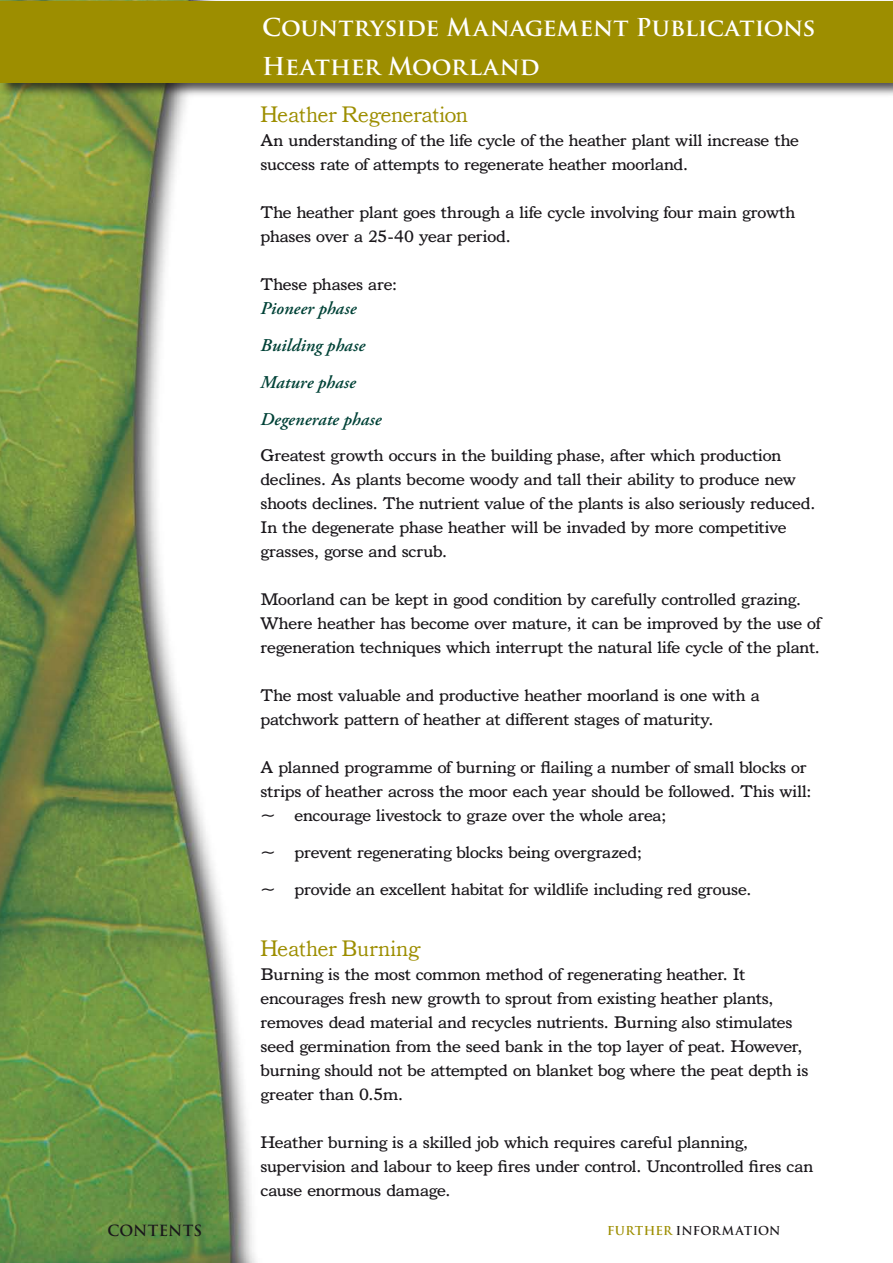
<style>
.page{position:relative;width:893px;height:1263px;background:#fff}
.page>*{position:absolute;margin:0;border:0;box-sizing:border-box;transform-origin:0 0}
.t1{font:700 24px/39.8px "Trajan Pro";letter-spacing:-.005em;color:#fff}
.t2{font:21px "Bookman BT Roman Headline";letter-spacing:-.02em;color:#9d8e00}
.t3{font:18px/24px "Bookman BT";letter-spacing:-.015em;color:#1a171b}
.t4{font:italic 600 18px/36.8px "Adobe Garamond Pro";letter-spacing:.005em;color:#004237}
.t5{font:700 15px "Trajan Pro";letter-spacing:.005em;color:#1a171b}
.t6{font:700 12px "Trajan Pro";letter-spacing:.015em;color:#1a171b}
.s1{color:#9d8e00}
</style>
<div class="page">
<img style="left:0;top:97px;width:256px;height:1166px">
<div style="left:0;top:0;width:893px;height:97px;background:#1a171b;opacity:.75"></div>
<div style="left:1px;top:1px;width:892px;height:82px;background:#9d8e00"></div>
<h1 class="t1" style="left:262px;top:7px;width:555px">Countryside Management Publications<br>Heather Moorland</h1>
<p class="t2" style="left:260px;top:103px;width:209px">Heather Regeneration</p>
<p class="t3" style="left:260px;top:128px;width:540px">An understanding of the life cycle of the heather plant will increase the success rate of attempts to regenerate heather moorland.</p>
<p class="t3" style="left:260px;top:200px;width:536px">The heather plant goes through a life cycle involving four main growth phases over a 25-40 year period.</p>
<p class="t3" style="left:260px;top:272px;width:138px">These phases are:</p>
<p class="t4" style="left:260px;top:291px;width:123px">Pioneer phase<br>Building phase<br>Mature phase<br>Degenerate phase</p>
<p class="t3" style="left:260px;top:443px;width:556px">Greatest growth occurs in the building phase, after which production declines. As plants become woody and tall their ability to produce new shoots declines. The nutrient value of the plants is also seriously reduced.<br>In the degenerate phase heather will be invaded by more competitive grasses, gorse and scrub.</p>
<p class="t3" style="left:260px;top:587px;width:562px">Moorland can be kept in good condition by carefully controlled grazing.<br>Where heather has become over mature, it can be improved by the use of regeneration techniques which interrupt the natural life cycle of the plant.</p>
<p class="t3" style="left:260px;top:683px;width:501px">The most valuable and productive heather moorland is one with a patchwork pattern of heather at different stages of maturity.</p>
<p class="t3" style="left:260px;top:755px;width:552px">A planned programme of burning or flailing a number of small blocks or strips of heather across the moor each year should be followed. This will: ~ encourage livestock to graze over the whole area;</p>
<p class="t3" style="left:260px;top:833px;width:492px;line-height:36.8px">~ prevent regenerating blocks being overgrazed;<br>~ provide an excellent habitat for wildlife including red grouse.</p>
<p class="t2" style="left:260px;top:936px;width:161px">Heather Burning</p>
<p class="t3" style="left:260px;top:961px;width:550px">Burning is the most common method of regenerating heather. It encourages fresh new growth to sprout from existing heather plants, removes dead material and recycles nutrients. Burning also stimulates seed germination from the seed bank in the top layer of peat. However, burning should not be attempted on blanket bog where the peat depth is greater than 0.5m.</p>
<p class="t3" style="left:260px;top:1129px;width:554px">Heather burning is a skilled job which requires careful planning, supervision and labour to keep fires under control. Uncontrolled fires can cause enormous damage.</p>
<p class="t5" style="left:108px;top:1221px;width:96px">CONTENTS</p>
<p class="t6" style="left:607px;top:1223px;width:175px"><span class="s1">FURTHER</span> INFORMATION</p>
</div>
